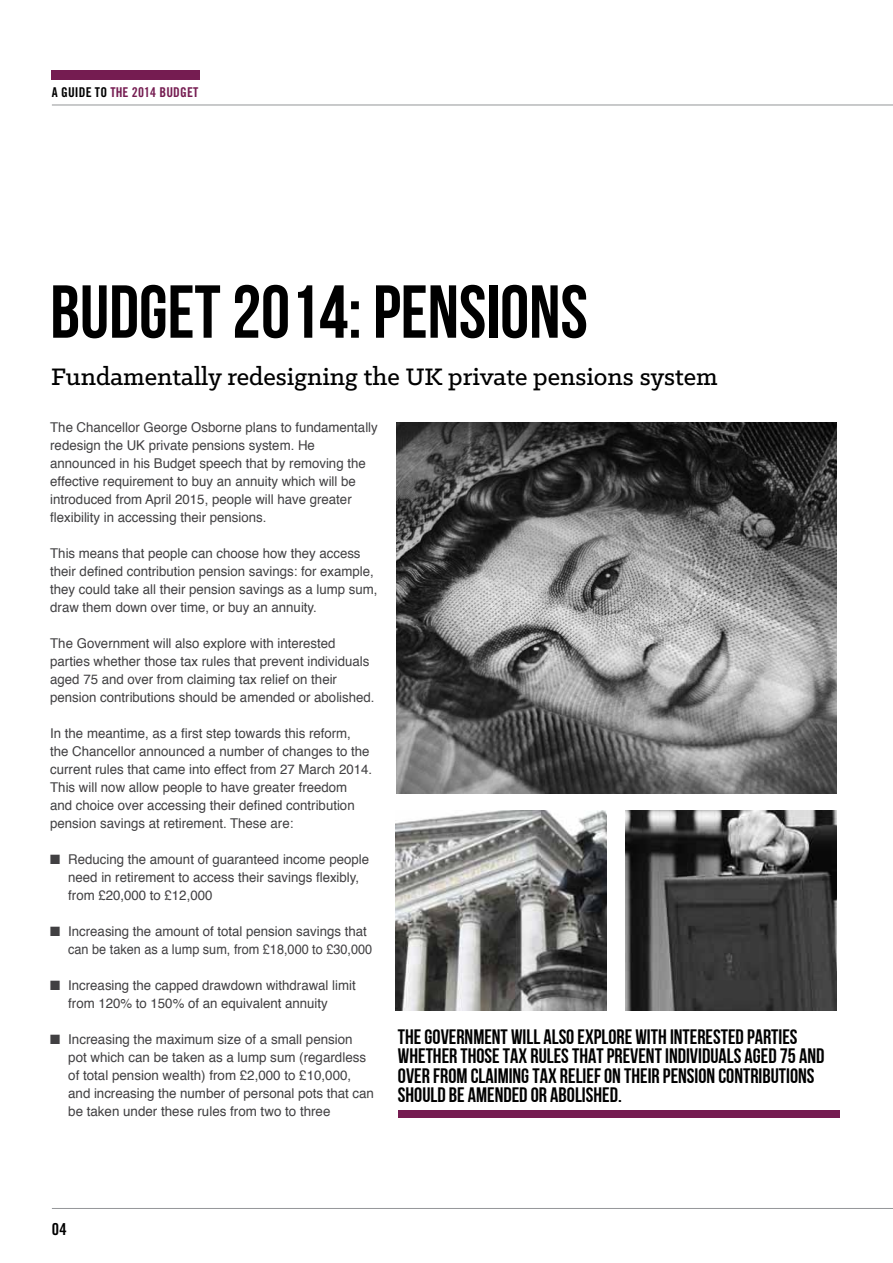
<style>
.page{position:relative;width:893px;height:1263px;background:#fff}
.page>*{position:absolute;margin:0;border:0;box-sizing:border-box;transform-origin:0 0}
.t1{font:74.85px "Bebas Neue";color:#000}
.t2{font:500 27px "Klinic Slab";color:#000}
.t3{font:20.85px/19.5px "Bebas Neue";color:#000}
.t4{font:16.5px "Trade Gothic Bold Cond Twenty";color:#000}
.t5{font:13.5px/18px "Helvetica";color:#414042}
.t6{font:13.5px "Trade Gothic Bold Cond Twenty";letter-spacing:.01em;color:#751c51}
.s1{color:#000}
</style>
<div class="page">
<hr style="left:52px;top:105px;width:841px;height:1px;background:#939598">
<hr style="left:52px;top:1208px;width:841px;height:1px;background:#939598">
<div style="left:51px;top:70px;width:148px;height:10px;background:#751c51"></div>
<img style="left:397px;top:422px;width:440px;height:372px">
<img style="left:396px;top:810px;width:210px;height:200px">
<img style="left:626px;top:810px;width:210px;height:200px">
<div style="left:398px;top:1110px;width:442px;height:7px;background:#751c51"></div>
<p class="t6" style="left:52px;top:84px;width:148px"><span class="s1">A GUIDE TO</span> THE 2014 BUDGET</p>
<h1 class="t1" style="left:50px;top:271px;width:539px">BUDGET 2014: PENSIONS</h1>
<h2 class="t2" style="left:51px;top:359px;width:668px">Fundamentally redesigning the UK private pensions system</h2>
<p class="t5" style="left:50px;top:419px;width:329px">The Chancellor George Osborne plans to fundamentally redesign the UK private pensions system. He announced in his Budget speech that by removing the effective requirement to buy an annuity which will be introduced from April 2015, people will have greater flexibility in accessing their pensions.</p>
<p class="t5" style="left:50px;top:545px;width:329px">This means that people can choose how they access their defined contribution pension savings: for example, they could take all their pension savings as a lump sum, draw them down over time, or buy an annuity.</p>
<p class="t5" style="left:50px;top:635px;width:326px">The Government will also explore with interested parties whether those tax rules that prevent individuals aged 75 and over from claiming tax relief on their pension contributions should be amended or abolished.</p>
<p class="t5" style="left:50px;top:725px;width:323px">In the meantime, as a first step towards this reform, the Chancellor announced a number of changes to the current rules that came into effect from 27 March 2014.<br>This will now allow people to have greater freedom and choice over accessing their defined contribution pension savings at retirement. These are:</p>
<p class="t5" style="left:68px;top:851px;width:302px;text-indent:-18px">■ Reducing the amount of guaranteed income people need in retirement to access their savings flexibly, from £20,000 to £12,000</p>
<p class="t5" style="left:68px;top:923px;width:306px;text-indent:-18px">■ Increasing the amount of total pension savings that can be taken as a lump sum, from £18,000 to £30,000</p>
<p class="t5" style="left:68px;top:977px;width:289px;text-indent:-18px">■ Increasing the capped drawdown withdrawal limit from 120% to 150% of an equivalent annuity</p>
<p class="t5" style="left:68px;top:1031px;width:307px;text-indent:-18px">■ Increasing the maximum size of a small pension pot which can be taken as a lump sum (regardless of total pension wealth) from £2,000 to £10,000, and increasing the number of personal pots that can be taken under these rules from two to three</p>
<h3 class="t3" style="left:398px;top:1026px;width:428px">THE GOVERNMENT WILL ALSO EXPLORE WITH INTERESTED PARTIES WHETHER THOSE TAX RULES THAT PREVENT INDIVIDUALS AGED 75 AND OVER FROM CLAIMING TAX RELIEF ON THEIR PENSION CONTRIBUTIONS SHOULD BE AMENDED OR ABOLISHED.</h3>
<p class="t4" style="left:52px;top:1219px;width:16px">04</p>
</div>
